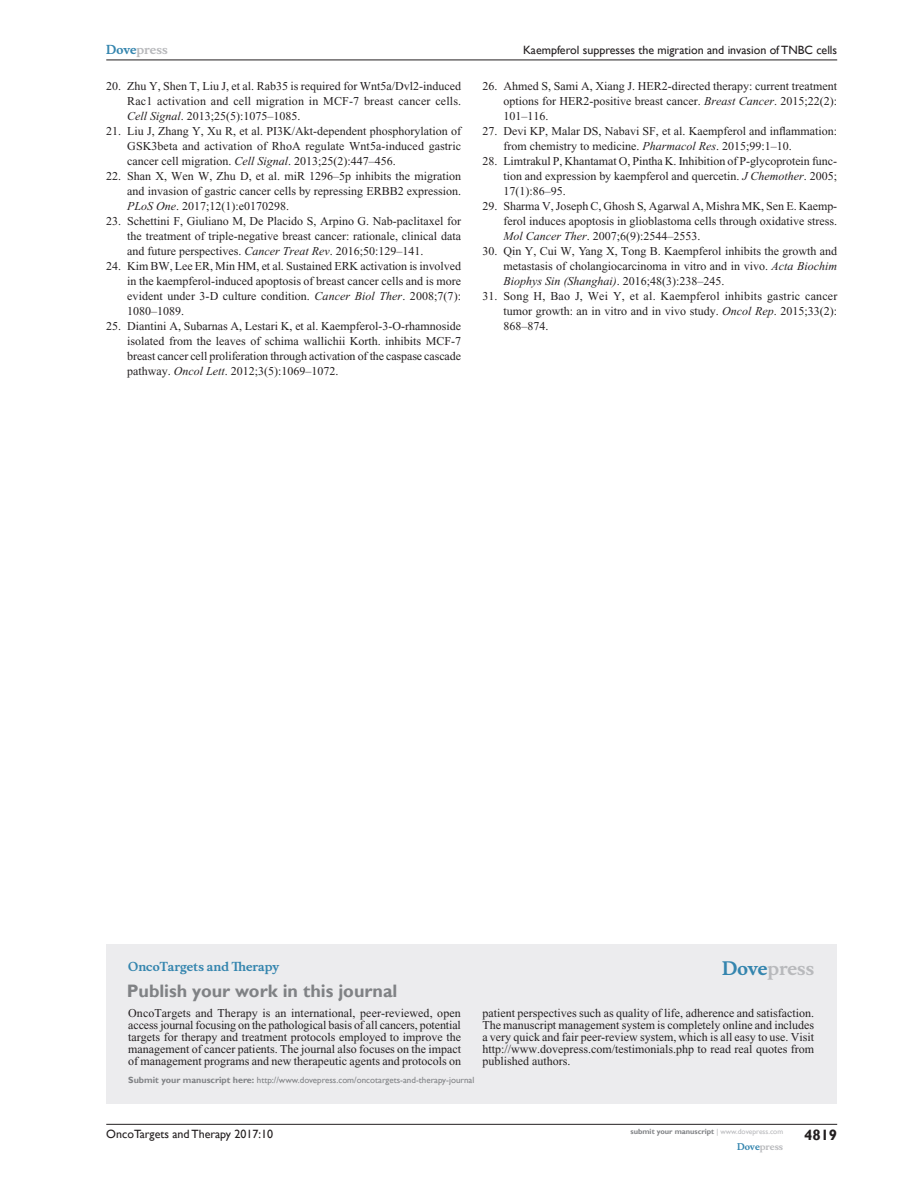
<style>
.page{position:relative;width:918px;height:1188px;background:#fff}
.page>*{position:absolute;margin:0;border:0;box-sizing:border-box;transform-origin:0 0}
.PromBx-H1{font:700 18px "Gill Sans";color:#808285}
.PromBx-Brand{font:700 18px "Musee";color:#b8b9bc}
.t1{font:700 15px "Gill Sans";color:#231f20}
.RefNL2{font:12px/15px "Times New Roman";color:#231f20;text-align:justify}
.PromBx-Tx{font:12px/12px "Times New Roman";color:#231f20;text-align:justify}
.t2{font:12px "Gill Sans";color:#231f20}
.PromBx-JrnlName{font:700 12px "Musee";color:#3485ae}
.t3{font:700 12px "Musee";color:#b8b9bc}
.PromBx-SubmitMssWebA{font:9px "Gill Sans";color:#808285}
.t4{font:700 9px "Musee";color:#b8b9bc}
.t5{font:700 7.5px "Gill Sans";color:#808285}
.s1{color:#3485ae}
.s2{font-style:italic}
.s3{font-weight:700}
.s4{font-weight:400;color:#b8b9bc}
</style>
<div class="page">
<div style="left:106px;top:944px;width:731px;height:159px;background:#ececee"></div>
<hr style="left:106px;top:1124px;width:731px;height:1px;background:#231f20">
<hr style="left:106px;top:60px;width:731px;height:1px;background:#231f20">
<p class="t3" style="left:106px;top:43px;width:63px"><span class="s1">Dove</span>press</p>
<p class="RefNL2" style="left:127px;top:79px;width:336px;text-indent:-21px">20. Zhu Y, Shen T, Liu J, et al. Rab35 is required for Wnt5a/Dvl2-induced Rac1 activation and cell migration in MCF-7 breast cancer cells.<br><span class="s2">Cell Signal</span>. 2013;25(5):1075–1085.</p>
<p class="RefNL2" style="left:127px;top:124px;width:335px;text-indent:-21px">21. Liu J, Zhang Y, Xu R, et al. PI3K/Akt-dependent phosphorylation of GSK3beta and activation of RhoA regulate Wnt5a-induced gastric cancer cell migration. <span class="s2">Cell Signal</span>. 2013;25(2):447–456.</p>
<p class="RefNL2" style="left:127px;top:169px;width:335px;text-indent:-21px">22. Shan X, Wen W, Zhu D, et al. miR 1296–5p inhibits the migration and invasion of gastric cancer cells by repressing ERBB2 expression.<br><span class="s2">PLoS One</span>. 2017;12(1):e0170298.</p>
<p class="RefNL2" style="left:127px;top:214px;width:335px;text-indent:-21px">23. Schettini F, Giuliano M, De Placido S, Arpino G. Nab-paclitaxel for the treatment of triple-negative breast cancer: rationale, clinical data and future perspectives. <span class="s2">Cancer Treat Rev</span>. 2016;50:129–141.</p>
<p class="RefNL2" style="left:127px;top:259px;width:335px;text-indent:-21px">24. Kim BW, Lee ER, Min HM, et al. Sustained ERK activation is involved in the kaempferol-induced apoptosis of breast cancer cells and is more evident under 3-D culture condition. <span class="s2">Cancer Biol Ther</span>. 2008;7(7):<br>1080–1089.</p>
<p class="RefNL2" style="left:127px;top:319px;width:335px;text-indent:-21px">25. Diantini A, Subarnas A, Lestari K, et al. Kaempferol-3-O-rhamnoside isolated from the leaves of schima wallichii Korth. inhibits MCF-7 breast cancer cell proliferation through activation of the caspase cascade pathway. <span class="s2">Oncol Lett</span>. 2012;3(5):1069–1072.</p>
<p class="t2" style="left:523px;top:43px;width:316px">Kaempferol suppresses the migration and invasion of TNBC cells</p>
<p class="RefNL2" style="left:503px;top:79px;width:335px;text-indent:-21px">26. Ahmed S, Sami A, Xiang J. HER2-directed therapy: current treatment options for HER2-positive breast cancer. <span class="s2">Breast Cancer</span>. 2015;22(2):<br>101–116.</p>
<p class="RefNL2" style="left:503px;top:124px;width:335px;text-indent:-21px">27. Devi KP, Malar DS, Nabavi SF, et al. Kaempferol and inflammation: from chemistry to medicine. <span class="s2">Pharmacol Res</span>. 2015;99:1–10.</p>
<p class="RefNL2" style="left:503px;top:154px;width:335px;text-indent:-21px">28. Limtrakul P, Khantamat O, Pintha K. Inhibition of P-glycoprotein func&shy;tion and expression by kaempferol and quercetin. <span class="s2">J Chemother</span>. 2005; 17(1):86–95.</p>
<p class="RefNL2" style="left:503px;top:199px;width:335px;text-indent:-21px">29. Sharma V, Joseph C, Ghosh S, Agarwal A, Mishra MK, Sen E. Kaemp&shy;ferol induces apoptosis in glioblastoma cells through oxidative stress.<br><span class="s2">Mol Cancer Ther</span>. 2007;6(9):2544–2553.</p>
<p class="RefNL2" style="left:503px;top:244px;width:335px;text-indent:-21px">30. Qin Y, Cui W, Yang X, Tong B. Kaempferol inhibits the growth and metastasis of cholangiocarcinoma in vitro and in vivo. <span class="s2">Acta Biochim Biophys Sin (Shanghai)</span>. 2016;48(3):238–245.</p>
<p class="RefNL2" style="left:503px;top:289px;width:336px;text-indent:-21px">31. Song H, Bao J, Wei Y, et al. Kaempferol inhibits gastric cancer tumor growth: an in vitro and in vivo study. <span class="s2">Oncol Rep</span>. 2015;33(2):<br>868–874.</p>
<p class="PromBx-JrnlName" style="left:128px;top:959px;width:152px">OncoTargets and Therapy</p>
<p class="PromBx-H1" style="left:127px;top:980px;width:272px">Publish your work in this journal</p>
<p class="PromBx-Brand" style="left:722px;top:958px;width:94px"><span class="s1">Dove</span>press</p>
<p class="PromBx-Tx" style="left:128px;top:1007px;width:334px">OncoTargets and Therapy is an international, peer-reviewed, open access journal focusing on the pathological basis of all cancers, potential targets for therapy and treatment protocols employed to improve the management of cancer patients. The journal also focuses on the impact of management programs and new therapeutic agents and protocols on</p>
<p class="PromBx-Tx" style="left:482px;top:1007px;width:333px">patient perspectives such as quality of life, adherence and satisfaction.<br>The manuscript management system is completely online and includes a very quick and fair peer-review system, which is all easy to use. Visit http://www.dovepress.com/testimonials.php to read real quotes from published authors.</p>
<p class="PromBx-SubmitMssWebA" style="left:128px;top:1075px;width:348px"><span class="s3">Submit your manuscript here:</span> http://www.dovepress.com/oncotargets-and-therapy-journal</p>
<p class="t2" style="left:106px;top:1127px;width:168px">OncoTargets and Therapy 2017:10</p>
<p class="t5" style="left:631px;top:1127px;width:154px">submit your manuscript <span class="s4">| www.dovepress.com</span></p>
<p class="t4" style="left:737px;top:1141px;width:48px"><span class="s1">Dove</span>press</p>
<p class="t1" style="left:804px;top:1126px;width:35px">4819</p>
</div>
